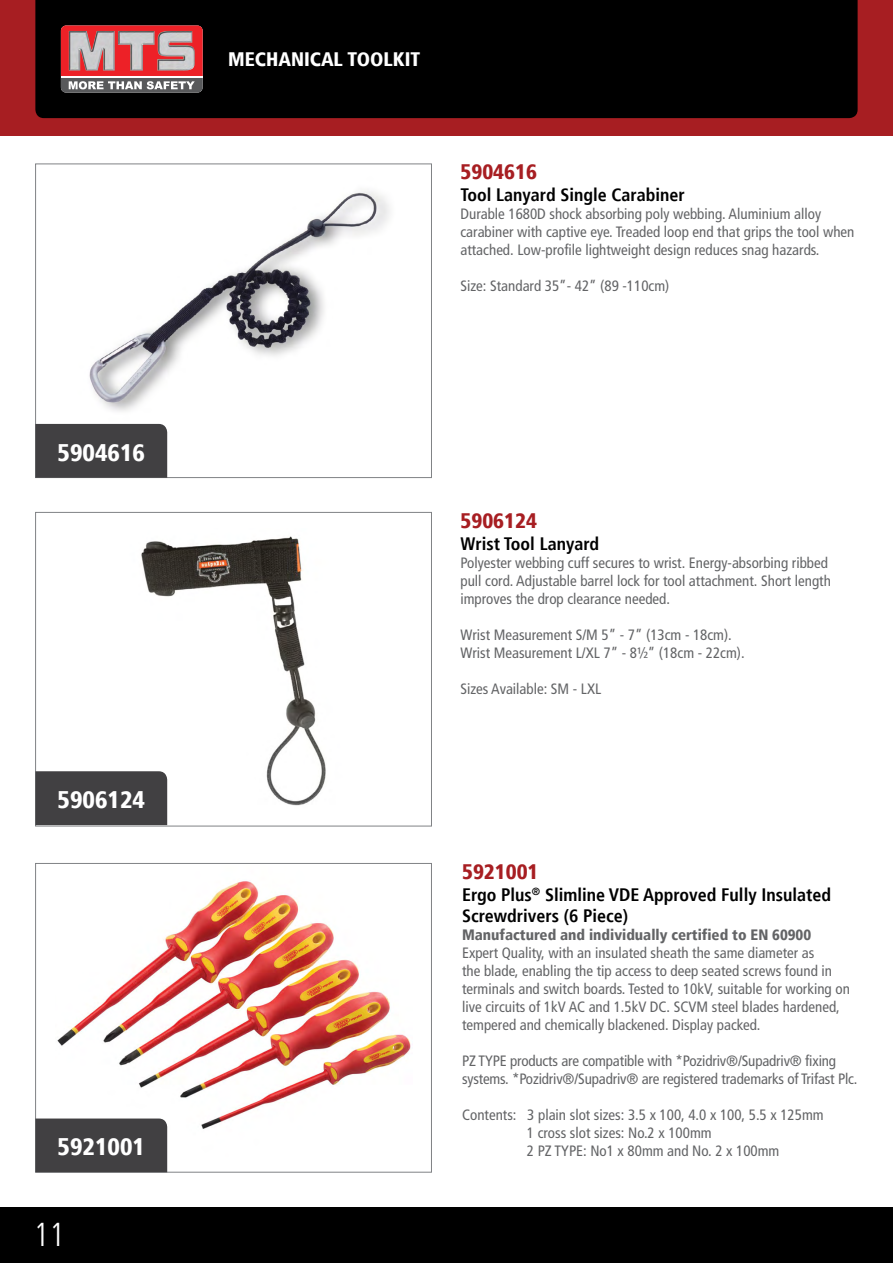
<style>
.page{position:relative;width:893px;height:1263px;background:#fff}
.page>*{position:absolute;margin:0;border:0;box-sizing:border-box;transform-origin:0 0}
.t1{font:300 condensed 33px "Frutiger LT";color:#fff}
.t2{font:900 condensed 24px "Frutiger";color:#fff}
.t3{font:900 condensed 21px "Frutiger";color:#a71e22}
.t4{font:900 condensed 19.5px "Frutiger";color:#fff}
.t5{font:700 condensed 18px/21.6px "Frutiger";color:#000}
.t6{font:condensed 15px/18px "Frutiger LT";color:#636466}
.t7{font:900 condensed 15px "Frutiger LT";color:#636466}
</style>
<div class="page">
<div style="left:0;top:0;width:893px;height:136px;background:#a71e22"></div>
<div style="left:0;top:1208px;width:893px;height:55px;background:#000"></div>
<div style="left:35px;top:0;width:823px;height:118px;background:#000"></div>
<svg style="left:61px;top:26px;width:142px;height:67px;background:#b95255"></svg>
<img style="left:118px;top:31px;width:37px;height:40px">
<img style="left:157px;top:31px;width:38px;height:40px">
<img style="left:69px;top:31px;width:46px;height:40px">
<hr style="left:61px;top:76px;width:142px;height:2px;background:#fff">
<img style="left:76px;top:191px;width:314px;height:265px">
<div style="left:35px;top:424px;width:132px;height:54px;background:#414042"></div>
<img style="left:141px;top:536px;width:185px;height:277px">
<div style="left:35px;top:512px;width:397px;height:314px;border:1px solid #808285"></div>
<div style="left:35px;top:771px;width:132px;height:54px;background:#414042"></div>
<img style="left:57px;top:881px;width:354px;height:289px">
<div style="left:35px;top:1118px;width:132px;height:54px;background:#414042"></div>
<h2 class="t2" style="left:58px;top:438px;width:89px">5904616</h2>
<h2 class="t2" style="left:58px;top:785px;width:89px">5906124</h2>
<h2 class="t2" style="left:58px;top:1132px;width:89px">5921001</h2>
<h1 class="t1" style="left:33px;top:1216px;width:33px">11</h1>
<h3 class="t4" style="left:228px;top:48px;width:194px">MECHANICAL TOOLKIT</h3>
<h3 class="t3" style="left:460px;top:160px;width:78px">5904616</h3>
<p class="t5" style="left:460px;top:184px;width:226px">Tool Lanyard Single Carabiner</p>
<p class="t6" style="left:460px;top:205px;width:395px">Durable 1680D shock absorbing poly webbing. Aluminium alloy carabiner with captive eye. Treaded loop end that grips the tool when attached. Low-profile lightweight design reduces snag hazards.</p>
<p class="t6" style="left:460px;top:277px;width:210px">Size: Standard 35”- 42” (89 -110cm)</p>
<h3 class="t3" style="left:460px;top:508px;width:78px">5906124</h3>
<p class="t5" style="left:460px;top:532px;width:140px">Wrist Tool Lanyard</p>
<p class="t6" style="left:460px;top:553px;width:372px">Polyester webbing cuff secures to wrist. Energy-absorbing ribbed pull cord. Adjustable barrel lock for tool attachment. Short length improves the drop clearance needed.</p>
<p class="t6" style="left:460px;top:625px;width:286px">Wrist Measurement S/M 5” - 7” (13cm - 18cm).<br>Wrist Measurement L/XL 7” - 8½” (18cm - 22cm).</p>
<p class="t6" style="left:460px;top:679px;width:142px">Sizes Available: SM - LXL</p>
<h3 class="t3" style="left:462px;top:859px;width:78px">5921001</h3>
<p class="t5" style="left:462px;top:883px;width:370px">Ergo Plus<sup>®</sup> Slimline VDE Approved Fully Insulated<br>Screwdrivers (6 Piece)</p>
<p class="t7" style="left:462px;top:926px;width:351px">Manufactured and individually certified to EN 60900</p>
<p class="t6" style="left:462px;top:944px;width:389px">Expert Quality, with an insulated sheath the same diameter as<br>the blade, enabling the tip access to deep seated screws found in terminals and switch boards. Tested to 10kV, suitable for working on live circuits of 1kV AC and 1.5kV DC. SCVM steel blades hardened, tempered and chemically blackened. Display packed.</p>
<p class="t6" style="left:462px;top:1052px;width:397px">PZ TYPE products are compatible with *Pozidriv®/Supadriv® fixing systems. *Pozidriv®/Supadriv® are registered trademarks of Trifast Plc.</p>
<p class="t6" style="left:527px;top:1106px;width:298px;text-indent:-65px">Contents: 3 plain slot sizes: 3.5 x 100, 4.0 x 100, 5.5 x 125mm<br>1 cross slot sizes: No.2 x 100mm<br>2 PZ TYPE: No1 x 80mm and No. 2 x 100mm</p>
</div>
